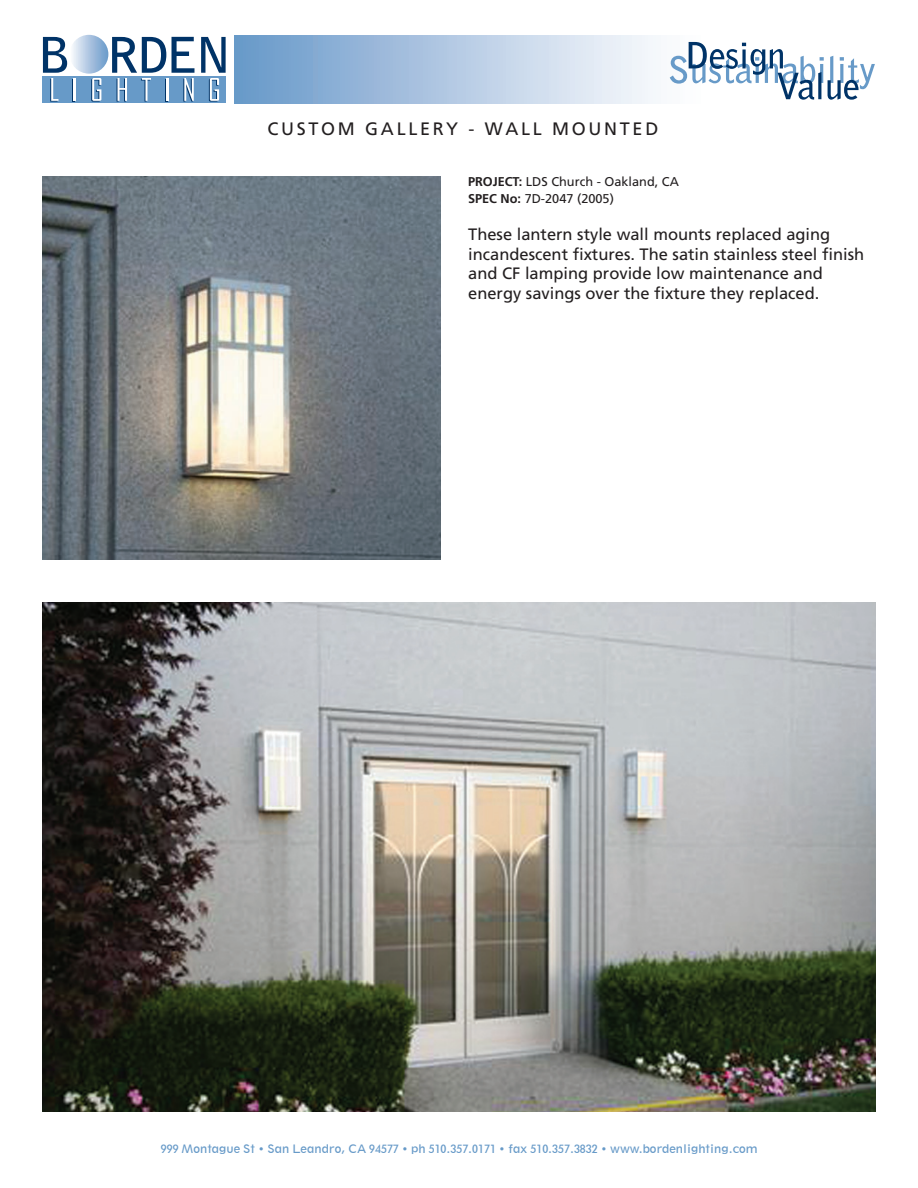
<style>
.page{position:relative;width:918px;height:1188px;background:#fff}
.page>*{position:absolute;margin:0;border:0;box-sizing:border-box;transform-origin:0 0}
.t1{font:18px "Frutiger";letter-spacing:.15em;color:#231f20}
.t2{font:16.5px/19.5px "Frutiger";color:#231f20}
.t3{font:12.75px/16.5px "Frutiger";color:#231f20}
.t4{font:10.8px "Geometric 212 BT";color:#679ac8}
.s1{font-weight:700}
</style>
<div class="page">
<div style="left:43px;top:76px;width:183px;height:27px;background:#679ac8"></div>
<hr style="left:73px;top:79px;width:2px;height:23px;background:#003367">
<hr style="left:165px;top:79px;width:2px;height:23px;background:#003367">
<hr style="left:74px;top:78px;width:2px;height:23px;background:#fff">
<svg style="left:91px;top:78px;width:10px;height:24px"></svg>
<hr style="left:166px;top:78px;width:2px;height:23px;background:#fff">
<div style="left:70px;top:35px;width:38px;height:39px;background:linear-gradient(to right,#f8f8fc,#6e9ccb);border-radius:19px"></div>
<svg style="left:43px;top:37px;width:24px;height:65px"></svg>
<svg style="left:112px;top:37px;width:54px;height:65px"></svg>
<svg style="left:172px;top:37px;width:22px;height:65px"></svg>
<svg style="left:201px;top:37px;width:25px;height:65px"></svg>
<svg style="left:235px;top:35px;width:460px;height:69px;background:#b3cae3"></svg>
<svg style="left:670px;top:42px;width:205px;height:58px"></svg>
<img style="left:42px;top:177px;width:399px;height:382px">
<img style="left:42px;top:603px;width:834px;height:509px">
<p class="t1" style="left:267px;top:118px;width:392px">CUSTOM GALLERY - WALL MOUNTED</p>
<p class="t3" style="left:468px;top:174px;width:212px"><span class="s1">PROJECT:</span> LDS Church - Oakland, CA<br><span class="s1">SPEC No:</span> 7D-2047 (2005)</p>
<p class="t2" style="left:468px;top:225px;width:398px">These lantern style wall mounts replaced aging incandescent fixtures. The satin stainless steel finish and CF lamping provide low maintenance and energy savings over the fixture they replaced.</p>
<p class="t4" style="left:161px;top:1142px;width:598px">999 Montague St • San Leandro, CA 94577 • ph 510.357.0171 • fax 510.357.3832 • www.bordenlighting.com</p>
</div>
